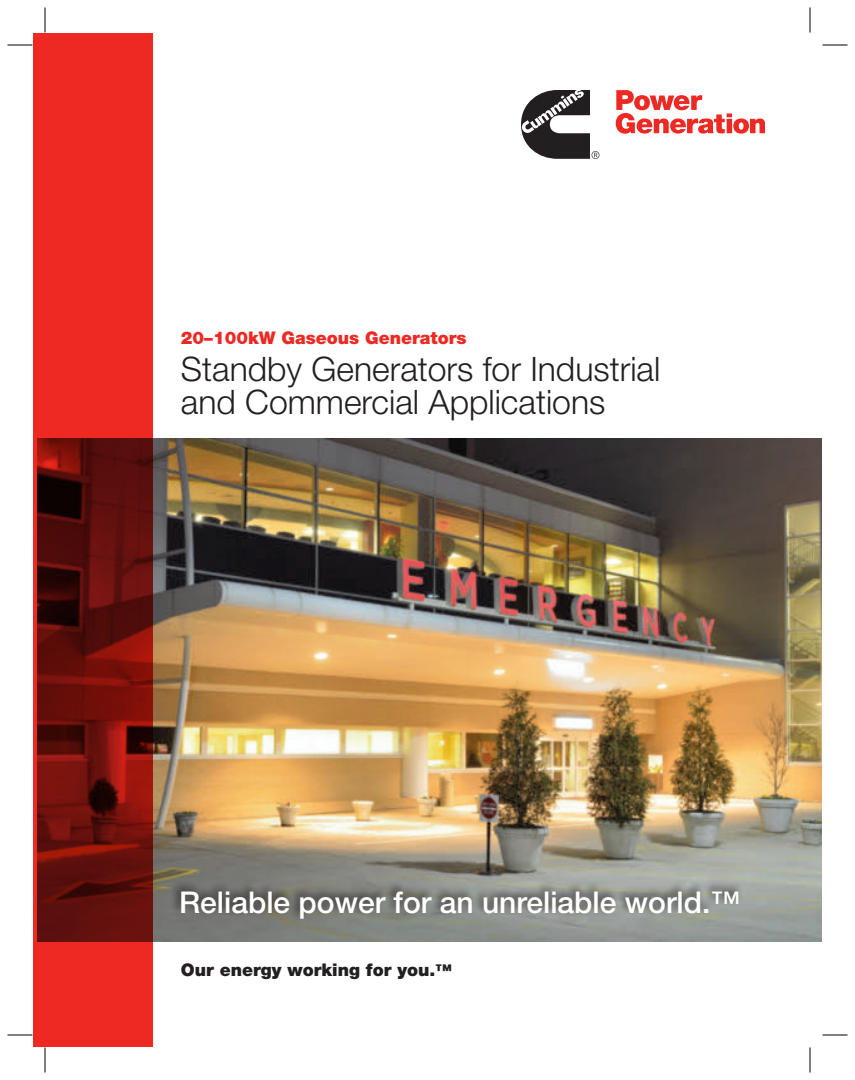
<style>
.page{position:relative;width:855px;height:1080px;background:#fff}
.page>*{position:absolute;margin:0;border:0;box-sizing:border-box;transform-origin:0 0}
.t1{font:300 33.75px/33.8px "Helvetica Neue LT";color:#231f20}
.t2{font:500 30px "Helvetica Neue LT";color:#fff}
.t3{font:900 17.5px "Helvetica Neue LT";color:#ee2923}
.t4{font:900 17.5px "Helvetica Neue LT";color:#231f20}
.s1{font-size:16.25px}
</style>
<div class="page">
<img style="left:153px;top:438px;width:668px;height:503px">
<svg style="left:34px;top:34px;width:119px;height:1012px;background:#aa1c17"></svg>
<svg style="left:616px;top:90px;width:149px;height:44px"></svg>
<svg style="left:521px;top:90px;width:78px;height:69px"></svg>
<div style="left:170px;top:880px;width:573px;height:42px;background:#231f20;opacity:.75"></div>
<svg style="left:8px;top:45px;width:25px;height:1px"></svg>
<svg style="left:45px;top:8px;width:1px;height:24px"></svg>
<svg style="left:822px;top:45px;width:26px;height:1px"></svg>
<svg style="left:810px;top:8px;width:1px;height:24px"></svg>
<svg style="left:8px;top:1035px;width:25px;height:1px"></svg>
<svg style="left:45px;top:1047px;width:1px;height:25px"></svg>
<svg style="left:822px;top:1035px;width:26px;height:1px"></svg>
<svg style="left:810px;top:1047px;width:1px;height:25px"></svg>
<p class="t3" style="left:181px;top:328px;width:287px">20–100kW Gaseous Generators</p>
<p class="t1" style="left:181px;top:351px;width:481px">Standby Generators for Industrial and Commercial Applications</p>
<p class="t2" style="left:179px;top:884px;width:563px">Reliable power for an unreliable world.™</p>
<p class="t4" style="left:181px;top:960px;width:272px">Our energy working for you.<span class="s1">™</span></p>
</div>
